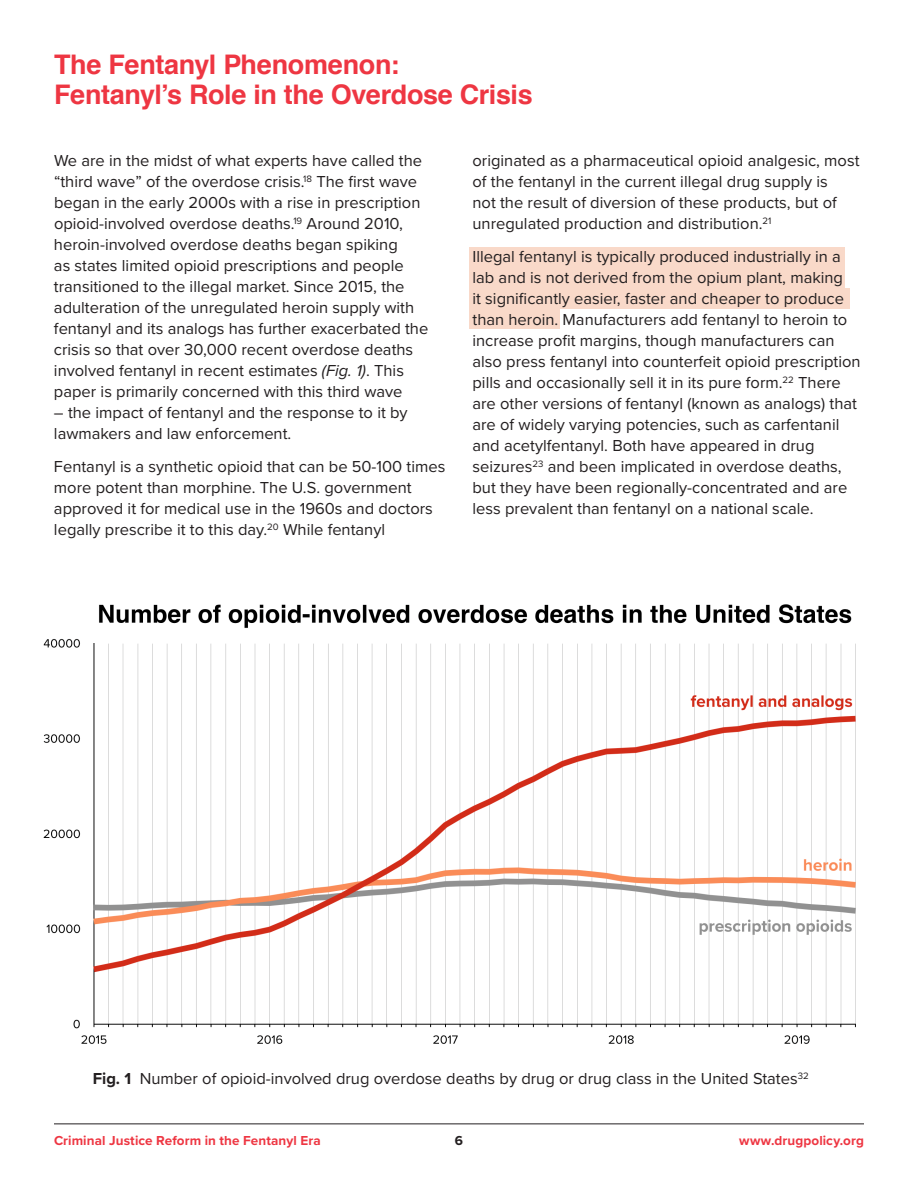
<style>
.page{position:relative;width:918px;height:1188px;background:#fff}
.page>*{position:absolute;margin:0;border:0;box-sizing:border-box;transform-origin:0 0}
.t1{font:700 27px/30px "Helvetica";letter-spacing:-.015em;color:#ee3642}
.t2{font:16.5px/21px "Proxima Nova";color:#231f20}
.t3{font:700 13.5px "Proxima Nova";letter-spacing:.01em;color:#ee3642}
.t4{font:700 13.5px "Proxima Nova";color:#231f20}
.s1{font-style:italic}
.s2{font-weight:700}
</style>
<div class="page">
<hr style="left:54px;top:1124px;width:810px;height:1px;background:#231f20">
<div style="left:470px;top:267px;width:375px;height:21px;background:#f9d9c9"></div>
<div style="left:470px;top:288px;width:380px;height:20px;background:#f9d9c9"></div>
<div style="left:470px;top:308px;width:90px;height:21px;background:#f9d9c9"></div>
<div style="left:470px;top:247px;width:375px;height:20px;background:#f9d9c9"></div>
<img style="left:43px;top:604px;width:813px;height:440px">
<h1 class="t1" style="left:54px;top:50px;width:480px">The Fentanyl Phenomenon:<br>Fentanyl’s Role in the Overdose Crisis</h1>
<p class="t2" style="left:54px;top:149px;width:376px">We are in the midst of what experts have called the “third wave” of the overdose crisis.<sup>18</sup> The first wave began in the early 2000s with a rise in prescription opioid-involved overdose deaths.<sup>19</sup> Around 2010, heroin-involved overdose deaths began spiking<br>as states limited opioid prescriptions and people transitioned to the illegal market. Since 2015, the adulteration of the unregulated heroin supply with fentanyl and its analogs has further exacerbated the crisis so that over 30,000 recent overdose deaths involved fentanyl in recent estimates <span class="s1">(Fig. 1)</span>. This paper is primarily concerned with this third wave</p>
<p class="t2" style="left:54px;top:401px;width:355px">– the impact of fentanyl and the response to it by lawmakers and law enforcement.</p>
<p class="t2" style="left:54px;top:455px;width:393px">Fentanyl is a synthetic opioid that can be 50-100 times more potent than morphine. The U.S. government approved it for medical use in the 1960s and doctors legally prescribe it to this day.<sup>20</sup> While fentanyl</p>
<p class="t2" style="left:472px;top:149px;width:389px">originated as a pharmaceutical opioid analgesic, most of the fentanyl in the current illegal drug supply is<br>not the result of diversion of these products, but of unregulated production and distribution.<sup>21</sup></p>
<p class="t2" style="left:473px;top:245px;width:390px">Illegal fentanyl is typically produced industrially in a lab and is not derived from the opium plant, making<br>it significantly easier, faster and cheaper to produce than heroin. Manufacturers add fentanyl to heroin to increase profit margins, though manufacturers can also press fentanyl into counterfeit opioid prescription pills and occasionally sell it in its pure form.<sup>22</sup> There are other versions of fentanyl (known as analogs) that are of widely varying potencies, such as carfentanil and acetylfentanyl. Both have appeared in drug seizures<sup>23</sup> and been implicated in overdose deaths, but they have been regionally-concentrated and are less prevalent than fentanyl on a national scale.</p>
<p class="t2" style="left:93px;top:1067px;width:718px"><span class="s2">Fig. 1</span> Number of opioid-involved drug overdose deaths by drug or drug class in the United States<sup>32</sup></p>
<p class="t3" style="left:54px;top:1131px;width:268px">Criminal Justice Reform in the Fentanyl Era</p>
<p class="t4" style="left:455px;top:1131px;width:10px">6</p>
<p class="t3" style="left:739px;top:1131px;width:126px">www.drugpolicy.org</p>
</div>
